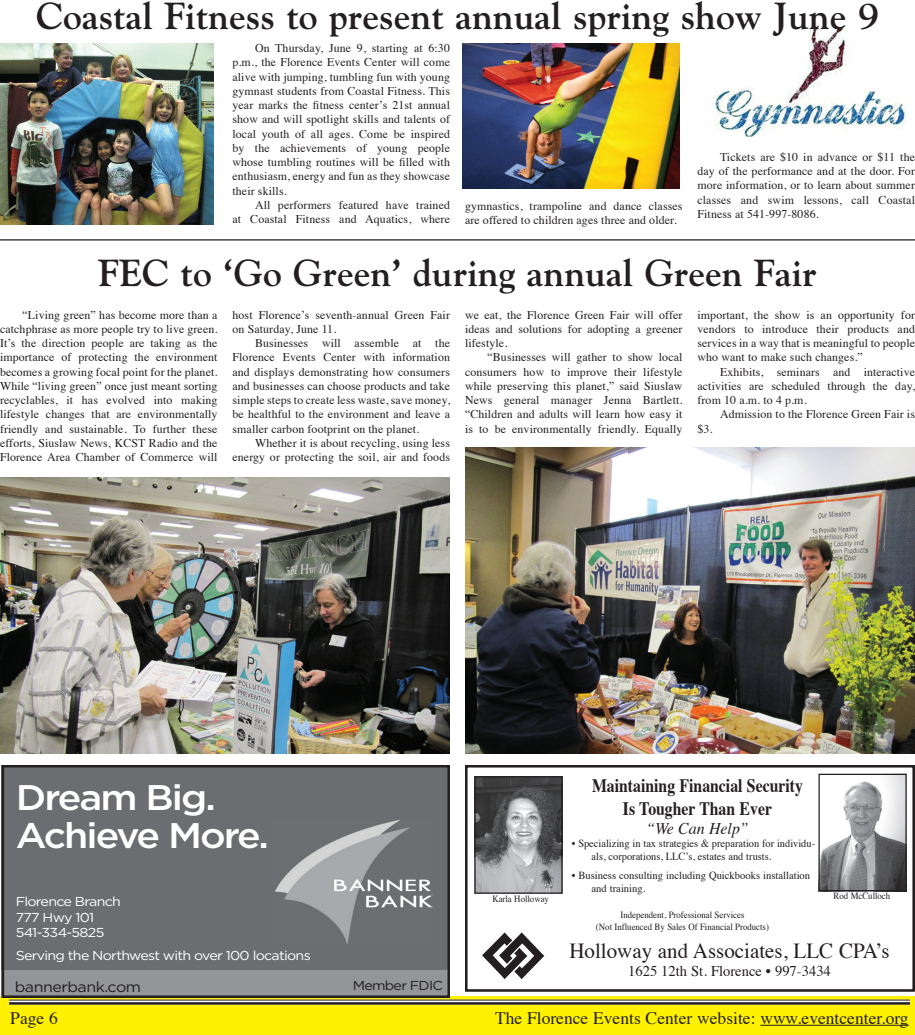
<style>
.page{position:relative;width:915px;height:1035px;background:#fff}
.page>*{position:absolute;margin:0;border:0;box-sizing:border-box;transform-origin:0 0}
.t1{font:700 37.5px "Goudy";color:#231f20}
.t2{font:500 35.62px/37.9px "Gotham";letter-spacing:-.05em;color:#fff;scale:1.1 1}
.t3{font:21.5px "Times";color:#231f20}
.t4{font:700 19px/22.8px "Times";color:#231f20;text-align:center;scale:.83 1}
.t5{font:17.5px "Times";color:#231f20}
.t6{font:italic 16.25px "Times";color:#231f20}
.t7{font:14.88px "Times";color:#231f20}
.t8{font:14.5px "Gotham";letter-spacing:-.03em;color:#231f20;scale:1.1 1}
.t9{font:13px/15.5px "Gotham";letter-spacing:-.05em;color:#fff;scale:1.1 1}
.t10{font:13px "Gotham";letter-spacing:-.05em;color:#231f20;scale:1.1 1}
.t11{font:11.88px/14.2px "Times";letter-spacing:.01em;color:#231f20;text-align:justify}
.t12{font:10.88px/13px "Times";color:#231f20;scale:.96 1}
.t13{font:10.88px/13px "Times";color:#231f20}
.t14{font:9.5px/11.4px "Times";color:#231f20;text-align:center;scale:.93 1}
</style>
<div class="page">
<div style="left:0;top:996px;width:914px;height:39px;background:#fff101"></div>
<hr style="left:760px;top:1025px;width:148px;height:1px;background:#231f20">
<div style="left:9px;top:1000px;width:900px;height:5px;background:#fff"></div>
<hr style="left:9px;top:1002px;width:900px;height:3px;background:#231f20">
<hr style="left:9px;top:1000px;width:900px;height:1px;background:#231f20">
<div style="left:2px;top:765px;width:448px;height:233px;background:#6c6d70"></div>
<img style="left:275px;top:820px;width:157px;height:124px">
<div style="left:2px;top:970px;width:448px;height:28px;background:#939598"></div>
<div style="left:2px;top:765px;width:448px;height:233px;border:2px solid #231f20"></div>
<img style="left:0;top:43px;width:213px;height:181px">
<img style="left:714px;top:23px;width:193px;height:115px">
<img style="left:462px;top:43px;width:217px;height:145px">
<hr style="left:0;top:239px;width:914px;height:2px;background:#231f20">
<img style="left:0;top:478px;width:450px;height:275px">
<img style="left:465px;top:448px;width:449px;height:305px">
<div style="left:465px;top:765px;width:449px;height:227px;border:3px solid #231f20"></div>
<img style="left:482px;top:932px;width:63px;height:48px">
<img style="left:476px;top:778px;width:84px;height:114px">
<div style="left:474px;top:776px;width:88px;height:118px;border:1px solid #231f20"></div>
<img style="left:820px;top:776px;width:84px;height:113px">
<div style="left:818px;top:774px;width:88px;height:117px;border:1px solid #231f20"></div>
<h1 class="t1" style="left:36px;top:-7px;width:843px">Coastal Fitness to present annual spring show June 9</h1>
<p class="t11" style="left:232px;top:40px;width:219px;text-indent:23px">On Thursday, June 9, starting at 6:30 p.m., the Florence Events Center will come alive with jumping, tumbling fun with young gymnast students from Coastal Fitness. This year marks the fitness center’s 21st annual show and will spotlight skills and talents of local youth of all ages. Come be inspired by the achievements of young people whose tumbling routines will be filled with enthusiasm, energy and fun as they showcase their skills.</p>
<p class="t11" style="left:232px;top:197px;width:219px;text-align:right">All performers featured have trained<br>at Coastal Fitness and Aquatics, where</p>
<p class="t11" style="left:465px;top:198px;width:219px">gymnastics, trampoline and dance classes are offered to children ages three and older.</p>
<p class="t11" style="left:697px;top:149px;width:219px;text-indent:22px">Tickets are $10 in advance or $11 the day of the performance and at the door. For more information, or to learn about summer classes and swim lessons, call Coastal Fitness at 541-997-8086.</p>
<h1 class="t1" style="left:98px;top:250px;width:719px">FEC to ‘Go Green’ during annual Green Fair</h1>
<p class="t11" style="left:0;top:307px;width:219px;text-indent:22px">“Living green” has become more than a catchphrase as more people try to live green.<br>It’s the direction people are taking as the importance of protecting the environment becomes a growing focal point for the planet.<br>While “living green” once just meant sorting recyclables, it has evolved into making lifestyle changes that are environmentally friendly and sustainable. To further these efforts, Siuslaw News, KCST Radio and the Florence Area Chamber of Commerce will</p>
<p class="t11" style="left:232px;top:307px;width:219px">host Florence’s seventh-annual Green Fair on Saturday, June 11.</p>
<p class="t11" style="left:465px;top:307px;width:219px">we eat, the Florence Green Fair will offer ideas and solutions for adopting a greener lifestyle.</p>
<p class="t11" style="left:465px;top:349px;width:219px;text-indent:23px">“Businesses will gather to show local consumers how to improve their lifestyle while preserving this planet,” said Siuslaw News general manager Jenna Bartlett. “Children and adults will learn how easy it is to be environmentally friendly. Equally</p>
<p class="t11" style="left:697px;top:307px;width:219px">important, the show is an opportunity for vendors to introduce their products and services in a way that is meaningful to people who want to make such changes.”</p>
<p class="t11" style="left:697px;top:364px;width:219px;text-indent:23px">Exhibits, seminars and interactive activities are scheduled through the day, from 10 a.m. to 4 p.m.</p>
<p class="t11" style="left:719px;top:406px;width:196px">Admission to the Florence Green Fair is</p>
<p class="t11" style="left:697px;top:421px;width:17px">$3.</p>
<p class="t11" style="left:232px;top:335px;width:219px;text-indent:23px">Businesses will assemble at the Florence Events Center with information and displays demonstrating how consumers and businesses can choose products and take simple steps to create less waste, save money, be healthful to the environment and leave a smaller carbon footprint on the planet.</p>
<p class="t11" style="left:232px;top:435px;width:219px;text-align:right">Whether it is about recycling, using less energy or protecting the soil, air and foods</p>
<h2 class="t2" style="left:16px;top:778px;width:232px">Dream Big.<br>Achieve More.</h2>
<p class="t9" style="left:16px;top:894px;width:97px">Florence Branch<br>777 Hwy 101<br>541-334-5825</p>
<p class="t9" style="left:16px;top:948px;width:269px">Serving the Northwest with over 100 locations</p>
<p class="t8" style="left:15px;top:978px;width:116px">bannerbank.com</p>
<p class="t10" style="left:352px;top:978px;width:83px">Member FDIC</p>
<h3 class="t4" style="left:591px;top:772px;width:255px">Maintaining Financial Security<br>Is Tougher Than Ever</h3>
<h3 class="t6" style="left:646px;top:815px;width:104px">“We Can Help”</h3>
<p class="t12" style="left:591px;top:836px;width:234px;text-indent:-20px">• Specializing in tax strategies &amp; preparation for individu&shy;als, corporations, LLC’s, estates and trusts.</p>
<p class="t13" style="left:591px;top:868px;width:220px;text-indent:-20px">• Business consulting including Quickbooks installation and training.</p>
<p class="t14" style="left:492px;top:892px;width:62px">Karla Holloway</p>
<p class="t14" style="left:833px;top:889px;width:62px">Rod McCulloch</p>
<p class="t14" style="left:595px;top:909px;width:187px">Independent, Professional Services<br>(Not Influenced By Sales Of Financial Products)</p>
<h3 class="t3" style="left:569px;top:931px;width:321px">Holloway and Associates, LLC CPA’s</h3>
<p class="t7" style="left:628px;top:957px;width:204px">1625 12th St. Florence • 997-3434</p>
<h3 class="t5" style="left:10px;top:1002px;width:49px">Page 6</h3>
<h3 class="t5" style="left:494px;top:1002px;width:415px">The Florence Events Center website: www.eventcenter.org</h3>
</div>
